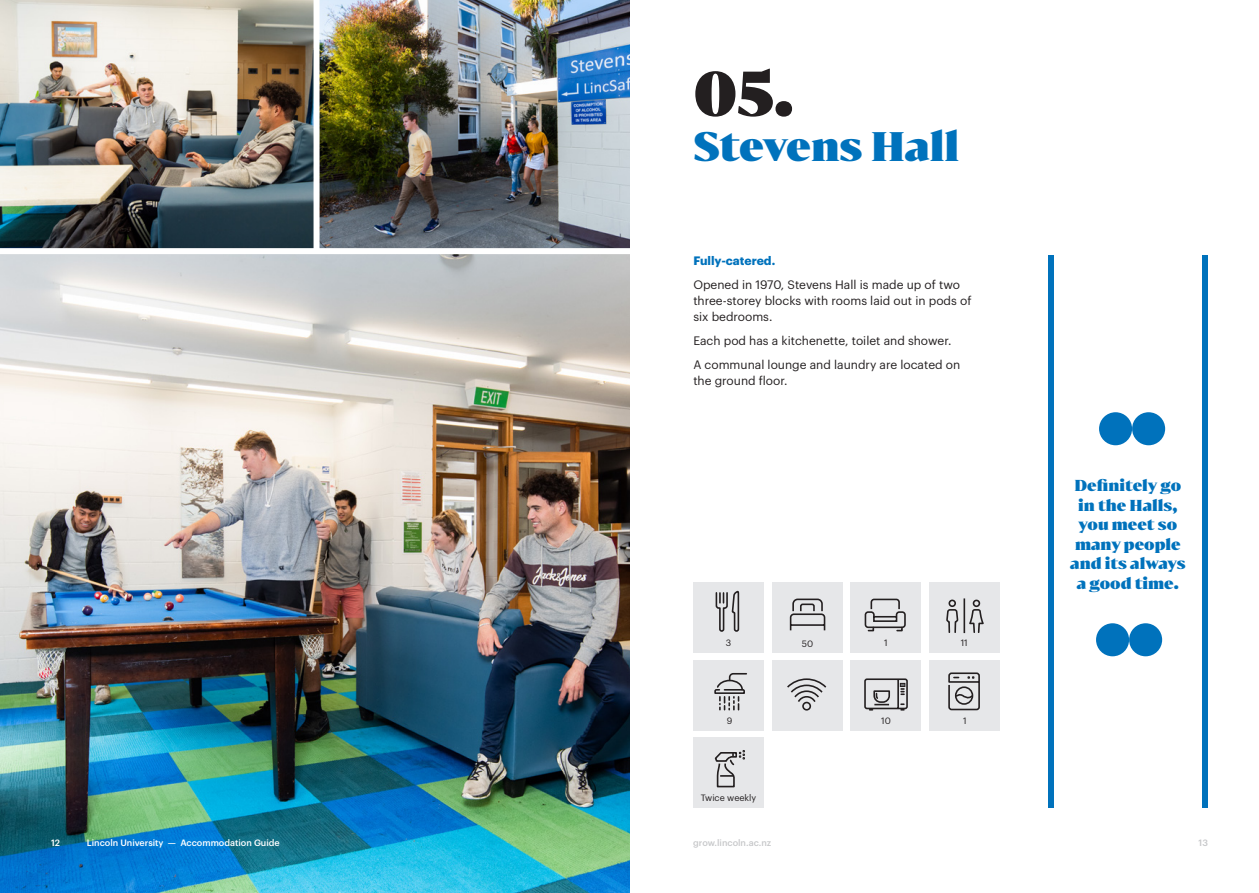
<style>
.page{position:relative;width:1259px;height:893px;background:#fff}
.page>*{position:absolute;margin:0;border:0;box-sizing:border-box;transform-origin:0 0}
.Page_Title{font:900 60px "Bw Darius";color:#231f20}
.Page_Title-2{font:900 39px "Bw Darius";letter-spacing:-.005em;color:#0072bc}
.PG-Student_Quote_10p{font:900 15px/19.5px "Bw Darius";color:#0072bc;text-align:center}
.Body_Text_Half-Space{font:12px/15.8px "Graphik";color:#231f20}
.Subheading_Blue_Bold{font:700 12px "Graphik";color:#0072bc}
.t1{font:500 9px "Graphik";color:#fff}
.Body_Text_Half-Space-2{font:9px "Graphik";color:#231f20}
.t2{font:500 9px "Graphik";color:#c7c8ca}
</style>
<div class="page">
<img style="left:0;top:254px;width:629px;height:639px">
<img style="left:0;top:0;width:313px;height:248px">
<div style="left:1047px;top:255px;width:6px;height:553px;background:#0072bc"></div>
<div style="left:1202px;top:255px;width:6px;height:553px;background:#0072bc"></div>
<div style="left:1099px;top:412px;width:33px;height:33px;background:#0072bc;border-radius:50%"></div>
<div style="left:1132px;top:412px;width:33px;height:33px;background:#0072bc;border-radius:50%"></div>
<div style="left:1096px;top:623px;width:33px;height:33px;background:#0072bc;border-radius:50%"></div>
<div style="left:1129px;top:623px;width:33px;height:33px;background:#0072bc;border-radius:50%"></div>
<div style="left:772px;top:660px;width:70px;height:70px;background:#e6e7e9"></div>
<svg style="left:787px;top:678px;width:40px;height:33px"></svg>
<div style="left:772px;top:582px;width:70px;height:70px;background:#e6e7e9"></div>
<svg style="left:789px;top:598px;width:37px;height:33px"></svg>
<div style="left:851px;top:582px;width:70px;height:70px;background:#e6e7e9"></div>
<svg style="left:864px;top:598px;width:42px;height:34px"></svg>
<div style="left:851px;top:660px;width:70px;height:70px;background:#e6e7e9"></div>
<svg style="left:864px;top:678px;width:44px;height:33px"></svg>
<div style="left:929px;top:660px;width:70px;height:70px;background:#e6e7e9"></div>
<div style="left:955px;top:686px;width:18px;height:19px;border:2px solid #231f20;border-radius:50%"></div>
<svg style="left:954px;top:693px;width:20px;height:7px"></svg>
<div style="left:948px;top:672px;width:32px;height:38px;border:2px solid #231f20;border-radius:2px"></div>
<svg style="left:967px;top:676px;width:7px;height:3px"></svg>
<div style="left:693px;top:738px;width:70px;height:70px;background:#e6e7e9"></div>
<svg style="left:714px;top:750px;width:31px;height:38px"></svg>
<div style="left:693px;top:582px;width:70px;height:70px;background:#e6e7e9"></div>
<svg style="left:715px;top:591px;width:25px;height:41px"></svg>
<div style="left:694px;top:660px;width:70px;height:70px;background:#e6e7e9"></div>
<svg style="left:714px;top:673px;width:33px;height:38px"></svg>
<div style="left:929px;top:582px;width:70px;height:70px;background:#e6e7e9"></div>
<div style="left:948px;top:600px;width:8px;height:7px;border:2px solid #231f20;border-radius:50%"></div>
<svg style="left:947px;top:609px;width:11px;height:24px"></svg>
<div style="left:972px;top:600px;width:8px;height:7px;border:2px solid #231f20;border-radius:50%"></div>
<svg style="left:969px;top:609px;width:15px;height:24px"></svg>
<hr style="left:963px;top:598px;width:2px;height:35px;background:#231f20">
<img style="left:319px;top:0;width:310px;height:248px">
<p class="Page_Title" style="left:693px;top:52px;width:102px">05.</p>
<p class="Page_Title-2" style="left:693px;top:120px;width:268px">Stevens Hall</p>
<p class="Subheading_Blue_Bold" style="left:693px;top:251px;width:83px">Fully-catered.</p>
<p class="Body_Text_Half-Space" style="left:693px;top:276px;width:280px">Opened in 1970, Stevens Hall is made up of two three-storey blocks with rooms laid out in pods of six bedrooms.</p>
<p class="Body_Text_Half-Space" style="left:693px;top:332px;width:260px">Each pod has a kitchenette, toilet and shower.</p>
<p class="Body_Text_Half-Space" style="left:693px;top:356px;width:268px">A communal lounge and laundry are located on the ground floor.</p>
<p class="Body_Text_Half-Space-2" style="left:726px;top:636px;width:7px">3</p>
<p class="Body_Text_Half-Space-2" style="left:726px;top:714px;width:7px">9</p>
<p class="Body_Text_Half-Space-2" style="left:700px;top:791px;width:57px">Twice weekly</p>
<p class="Body_Text_Half-Space-2" style="left:802px;top:637px;width:13px">50</p>
<p class="Body_Text_Half-Space-2" style="left:884px;top:636px;width:5px">1</p>
<p class="Body_Text_Half-Space-2" style="left:960px;top:636px;width:9px">11</p>
<p class="Body_Text_Half-Space-2" style="left:881px;top:714px;width:11px">10</p>
<p class="Body_Text_Half-Space-2" style="left:963px;top:714px;width:5px">1</p>
<p class="PG-Student_Quote_10p" style="left:1070px;top:475px;width:117px">Definitely go in the Halls, you meet so many people and its always a good time.</p>
<p class="t1" style="left:51px;top:836px;width:10px">12</p>
<p class="t1" style="left:87px;top:836px;width:194px">Lincoln University — Accommodation Guide</p>
<p class="t2" style="left:693px;top:836px;width:79px">grow.lincoln.ac.nz</p>
<p class="t2" style="left:1198px;top:836px;width:11px">13</p>
</div>
